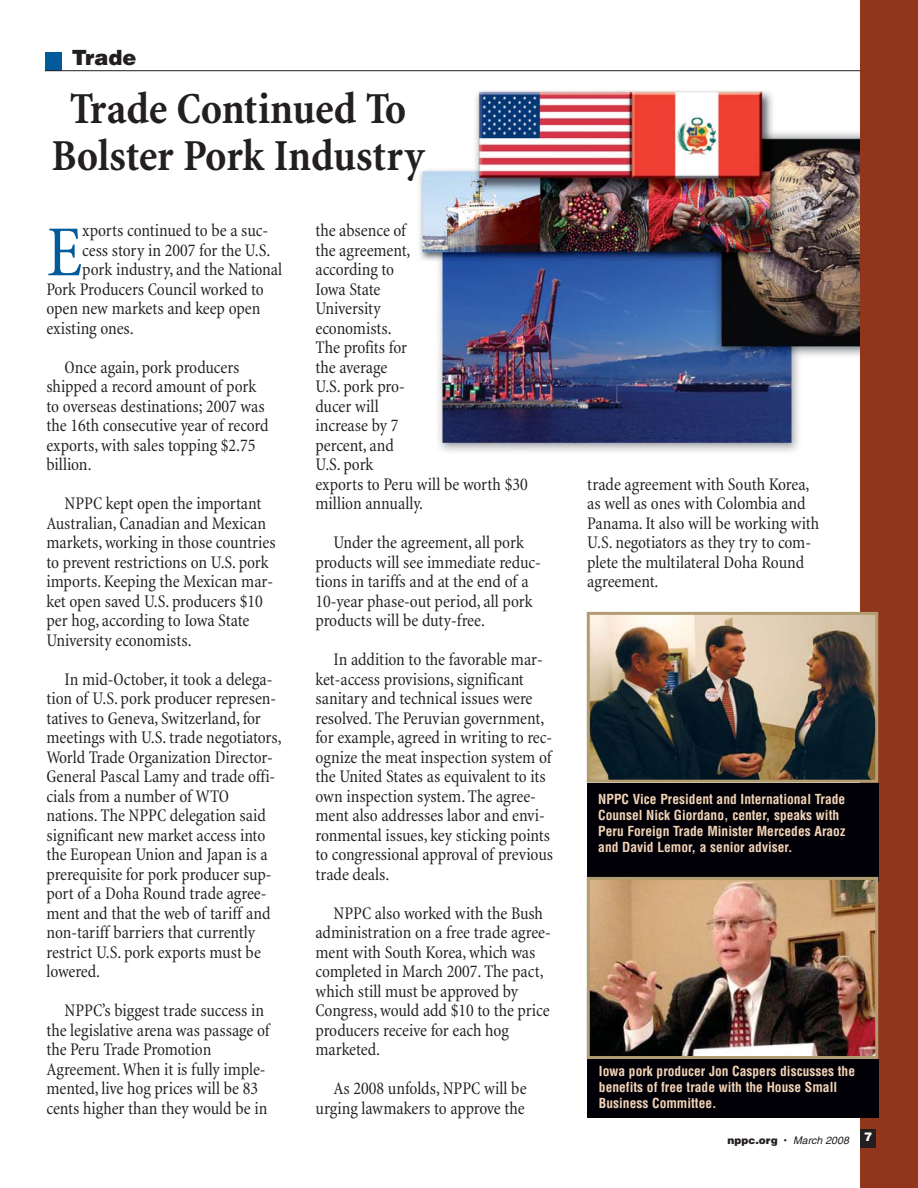
<style>
.page{position:relative;width:918px;height:1188px;background:#fff}
.page>*{position:absolute;margin:0;border:0;box-sizing:border-box;transform-origin:0 0}
.t1{font:condensed 72.9px "Minion";color:#005a9b}
.t2{font:700 condensed 45px/46.5px "Minion";letter-spacing:-.005em;color:#231f20;text-align:center}
.t3{font:900 21px "Helvetica";color:#231f20}
.t4{font:condensed 18px/19.5px "Minion";letter-spacing:-.005em;color:#231f20}
.t5{font:700 condensed 13.5px/16.2px "Helvetica";color:#f4d4b7}
.t6{font:italic 10.5px "Helvetica";color:#231f20}
.s1{font-weight:900;font-style:normal}
.s2{font-style:normal}
</style>
<div class="page">
<img style="left:419px;top:90px;width:441px;height:362px">
<div style="left:45px;top:52px;width:16px;height:19px;background:#005a9b"></div>
<hr style="left:45px;top:70px;width:854px;height:1px;background:#231f20">
<div style="left:860px;top:0;width:58px;height:1188px;background:#91361d"></div>
<div style="left:860px;top:1129px;width:16px;height:19px;background:#231f20"></div>
<div style="left:587px;top:783px;width:291px;height:99px;background:#000006"></div>
<img style="left:591px;top:616px;width:283px;height:163px">
<div style="left:587px;top:612px;width:291px;height:171px;border:3px solid #b29d72"></div>
<div style="left:587px;top:1059px;width:291px;height:59px;background:#000006"></div>
<img style="left:591px;top:881px;width:283px;height:174px">
<div style="left:587px;top:877px;width:291px;height:182px;border:3px solid #b29d72"></div>
<p class="t3" style="left:72px;top:50px;width:66px">Trade</p>
<h2 class="t2" style="left:51px;top:90px;width:375px">Trade Continued To<br>Bolster Pork Industry</h2>
<h1 class="t1" style="left:46px;top:224px;width:37px">E</h1>
<p class="t4" style="left:82px;top:222px;width:187px">xports continued to be a suc-</p>
<p class="t4" style="left:82px;top:242px;width:190px">cess story in 2007 for the U.S.</p>
<p class="t4" style="left:82px;top:261px;width:201px">pork industry, and the National</p>
<p class="t4" style="left:46px;top:281px;width:219px">Pork Producers Council worked to</p>
<p class="t4" style="left:46px;top:300px;width:215px">open new markets and keep open</p>
<p class="t4" style="left:46px;top:320px;width:89px">existing ones.</p>
<p class="t4" style="left:46px;top:359px;width:224px;text-indent:18px">Once again, pork producers shipped a record amount of pork to overseas destinations; 2007 was the 16th consecutive year of record exports, with sales topping $2.75 billion.</p>
<p class="t4" style="left:46px;top:495px;width:231px;text-indent:18px">NPPC kept open the important<br>Australian, Canadian and Mexican markets, working in those countries to prevent restrictions on U.S. pork imports. Keeping the Mexican mar&shy;ket open saved U.S. producers $10 per hog, according to Iowa State<br>University economists.</p>
<p class="t4" style="left:46px;top:671px;width:237px;text-indent:18px">In mid-October, it took a delega&shy;tion of U.S. pork producer represen&shy;tatives to Geneva, Switzerland, for meetings with U.S. trade negotiators,<br>World Trade Organization Director-<br>General Pascal Lamy and trade offi&shy;cials from a number of WTO nations. The NPPC delegation said significant new market access into the European Union and Japan is a prerequisite for pork producer sup&shy;port of a Doha Round trade agree&shy;ment and that the web of tariff and non-tariff barriers that currently restrict U.S. pork exports must be lowered.</p>
<p class="t4" style="left:46px;top:1002px;width:225px;text-indent:18px">NPPC’s biggest trade success in the legislative arena was passage of the Peru Trade Promotion<br>Agreement. When it is fully imple&shy;mented, live hog prices will be 83 cents higher than they would be in</p>
<p class="t4" style="left:316px;top:222px;width:214px">the absence of<br>the agreement,<br>according to<br>Iowa State<br>University<br>economists.<br>The profits for<br>the average<br>U.S. pork pro-<br>ducer will<br>increase by 7<br>percent, and<br>U.S. pork<br>exports to Peru will be worth $30 million annually.</p>
<p class="t4" style="left:316px;top:534px;width:227px;text-indent:18px">Under the agreement, all pork products will see immediate reduc&shy;tions in tariffs and at the end of a<br>10-year phase-out period, all pork products will be duty-free.</p>
<p class="t4" style="left:316px;top:651px;width:239px;text-indent:18px">In addition to the favorable mar&shy;ket-access provisions, significant sanitary and technical issues were resolved. The Peruvian government, for example, agreed in writing to rec&shy;ognize the meat inspection system of the United States as equivalent to its own inspection system. The agree&shy;ment also addresses labor and envi&shy;ronmental issues, key sticking points to congressional approval of previous trade deals.</p>
<p class="t4" style="left:316px;top:905px;width:237px;text-indent:18px">NPPC also worked with the Bush administration on a free trade agree&shy;ment with South Korea, which was completed in March 2007. The pact, which still must be approved by<br>Congress, would add $10 to the price producers receive for each hog marketed.</p>
<p class="t4" style="left:316px;top:1080px;width:213px;text-align:right">As 2008 unfolds, NPPC will be urging lawmakers to approve the</p>
<p class="t4" style="left:587px;top:476px;width:234px">trade agreement with South Korea, as well as ones with Colombia and<br>Panama. It also will be working with<br>U.S. negotiators as they try to com&shy;plete the multilateral Doha Round agreement.</p>
<p class="t5" style="left:598px;top:792px;width:249px">NPPC Vice President and International Trade Counsel Nick Giordano, center, speaks with Peru Foreign Trade Minister Mercedes Araoz and David Lemor, a senior adviser.</p>
<p class="t5" style="left:599px;top:1064px;width:258px">Iowa pork producer Jon Caspers discusses the benefits of free trade with the House Small<br>Business Committee.</p>
<p class="t6" style="left:727px;top:1136px;width:146px"><span class="s1">nppc.org</span> <span class="s2">•</span> March 2008 <sup>7</sup></p>
</div>
